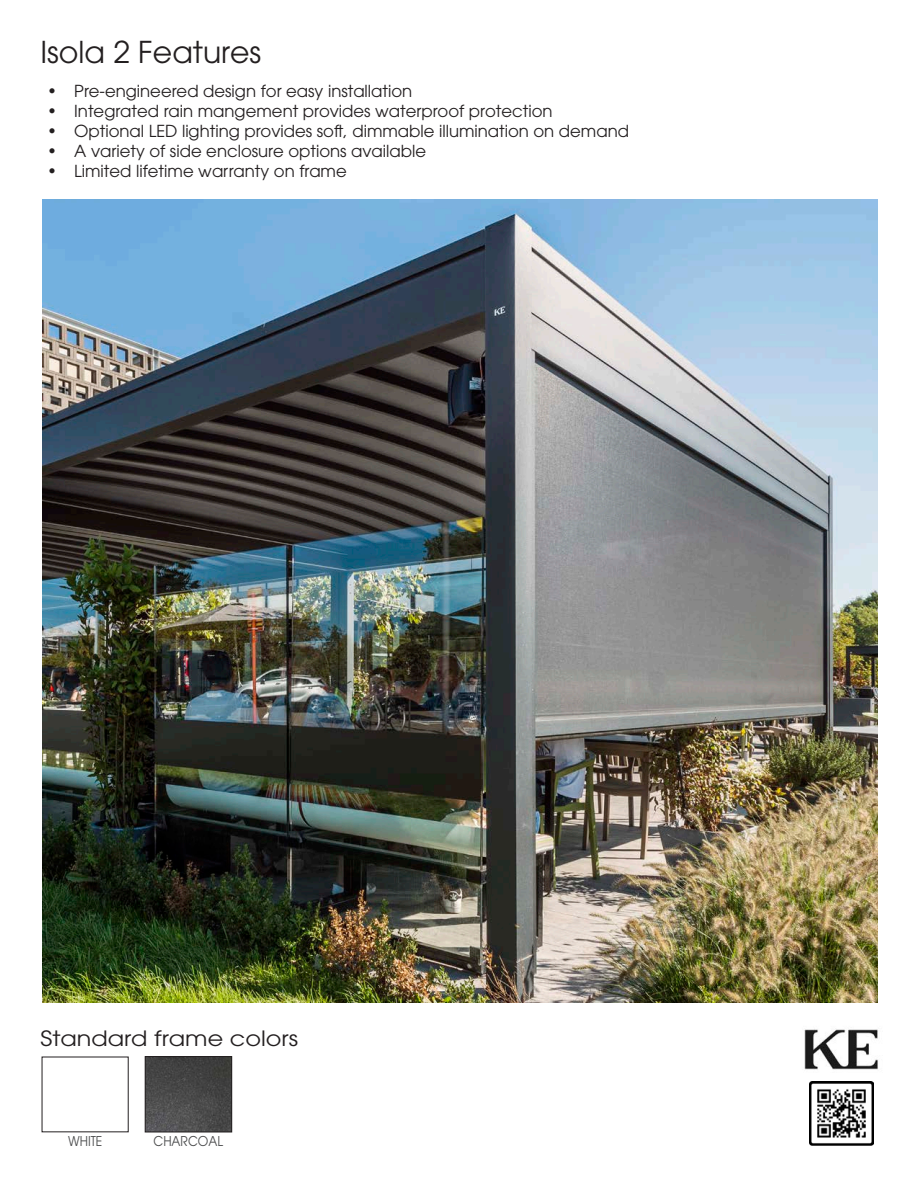
<style>
.page{position:relative;width:918px;height:1188px;background:#fff}
.page>*{position:absolute;margin:0;border:0;box-sizing:border-box;transform-origin:0 0}
.t1{font:30px "ITC Avant Garde Pro";color:#231f20}
.t2{font:21px "ITC Avant Garde Pro";color:#231f20;scale:1.14 1}
.t3{font:16.5px "ITC Avant Garde Pro";color:#231f20}
.t4{font:13.5px "ITC Avant Garde Pro";color:#4b4c4d;scale:.9 1}
</style>
<div class="page">
<img style="left:147px;top:1058px;width:83px;height:72px">
<div style="left:145px;top:1056px;width:87px;height:76px;border:1px solid #231f20"></div>
<img style="left:804px;top:1029px;width:74px;height:41px">
<img style="left:810px;top:1082px;width:64px;height:64px">
<img style="left:42px;top:199px;width:836px;height:803px">
<p class="t1" style="left:40px;top:33px;width:222px">Isola 2 Features</p>
<p class="t3" style="left:47px;top:81px;width:367px">• Pre-engineered design for easy installation</p>
<p class="t3" style="left:47px;top:101px;width:507px">• Integrated rain mangement provides waterproof protection</p>
<p class="t3" style="left:47px;top:121px;width:583px">• Optional LED lighting provides soft, dimmable illumination on demand</p>
<p class="t3" style="left:47px;top:141px;width:380px">• A variety of side enclosure options available</p>
<p class="t3" style="left:47px;top:160px;width:301px">• Limited lifetime warranty on frame</p>
<p class="t2" style="left:40px;top:1026px;width:227px">Standard frame colors</p>
<p class="t4" style="left:68px;top:1133px;width:40px">WHITE</p>
<p class="t4" style="left:153px;top:1133px;width:79px">CHARCOAL</p>
</div>
